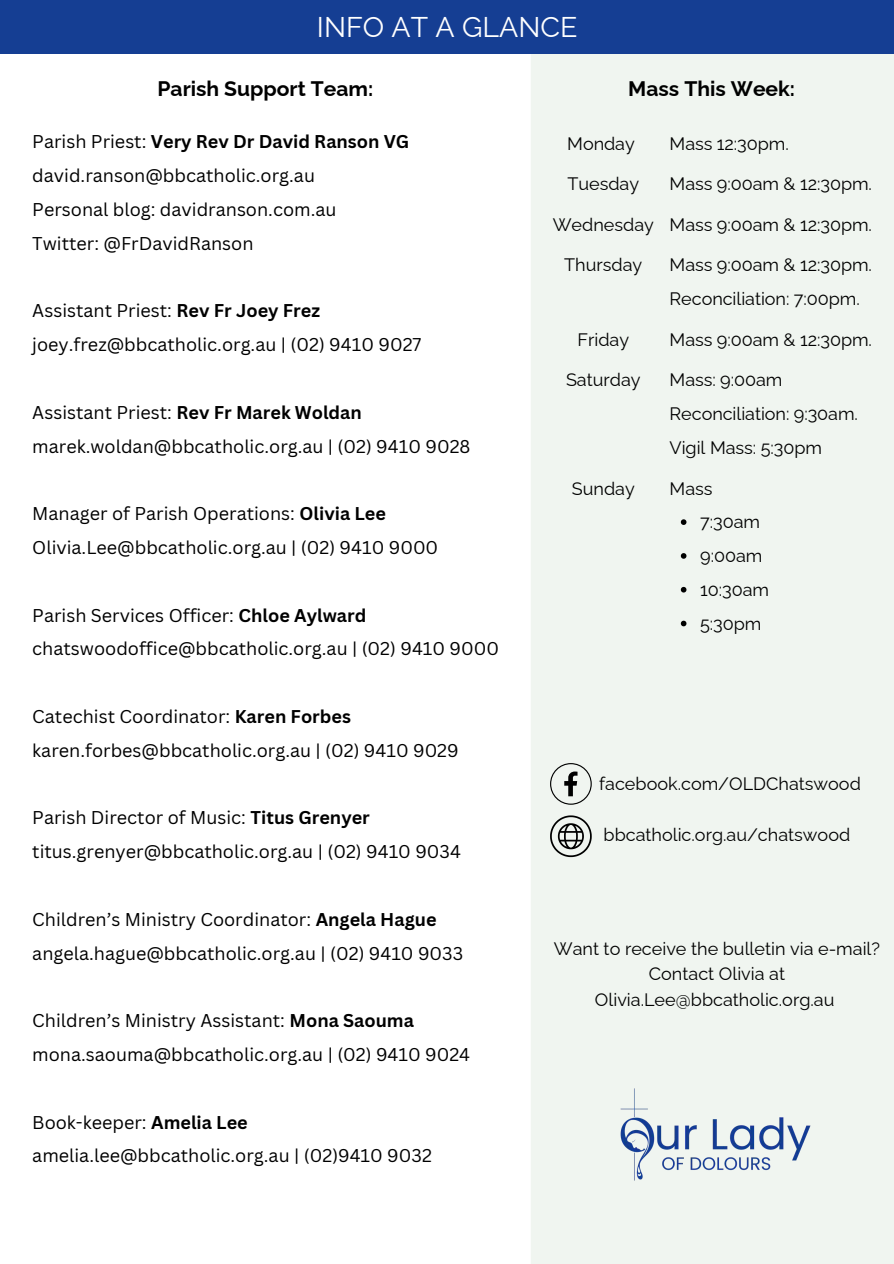
<style>
.page{position:relative;width:894px;height:1264px;background:#fff}
.page>*{position:absolute;margin:0;border:0;box-sizing:border-box;transform-origin:0 0}
.t1{font:28.5px "Raleway";color:#fff}
.t2{font:700 21px "Raleway";color:#000}
.t3{font:18px "Canva Sans";color:#000}
.t4{font:18px/26px "Raleway";color:#000;text-align:center}
.t5{font:700 18px "Canva Sans";color:#000}
.s1{font-weight:400}
.s2{font-weight:700}
</style>
<div class="page">
<div style="left:530px;top:53px;width:363px;height:1210px;background:#f0f5f0"></div>
<div style="left:0;top:0;width:893px;height:53px;background:#153e93"></div>
<svg style="left:680px;top:519px;width:6px;height:6px"></svg>
<svg style="left:680px;top:553px;width:6px;height:5px"></svg>
<svg style="left:680px;top:587px;width:6px;height:5px"></svg>
<svg style="left:680px;top:620px;width:6px;height:6px"></svg>
<div style="left:564px;top:1057px;width:295px;height:174px;background:#f0f5f0"></div>
<svg style="left:550px;top:763px;width:41px;height:41px"></svg>
<svg style="left:550px;top:815px;width:41px;height:42px"></svg>
<p class="t1" style="left:317px;top:10px;width:262px">INFO AT A GLANCE</p>
<p class="t2" style="left:157px;top:76px;width:217px">Parish Support Team:</p>
<p class="t5" style="left:32px;top:129px;width:378px"><span class="s1">Parish Priest:</span> Very Rev Dr David Ranson VG</p>
<p class="t3" style="left:32px;top:163px;width:284px">david.ranson@bbcatholic.org.au</p>
<p class="t3" style="left:32px;top:197px;width:305px">Personal blog: davidranson.com.au</p>
<p class="t3" style="left:32px;top:231px;width:223px">Twitter: @FrDavidRanson</p>
<p class="t3" style="left:32px;top:298px;width:289px">Assistant Priest: <span class="s2">Rev Fr Joey Frez</span></p>
<p class="t3" style="left:32px;top:332px;width:390px">joey.frez@bbcatholic.org.au | (02) 9410 9027</p>
<p class="t3" style="left:32px;top:399px;width:331px">Assistant Priest: <span class="s2">Rev Fr Marek Woldan</span></p>
<p class="t3" style="left:32px;top:433px;width:439px">marek.woldan@bbcatholic.org.au | (02) 9410 9028</p>
<p class="t3" style="left:32px;top:501px;width:355px">Manager of Parish Operations: <span class="s2">Olivia Lee</span></p>
<p class="t3" style="left:32px;top:535px;width:407px">Olivia.Lee@bbcatholic.org.au | (02) 9410 9000</p>
<p class="t3" style="left:32px;top:602px;width:335px">Parish Services Officer: <span class="s2">Chloe Aylward</span></p>
<p class="t3" style="left:32px;top:636px;width:468px">chatswoodoffice@bbcatholic.org.au | (02) 9410 9000</p>
<p class="t3" style="left:32px;top:703px;width:320px">Catechist Coordinator: <span class="s2">Karen Forbes</span></p>
<p class="t3" style="left:32px;top:737px;width:428px">karen.forbes@bbcatholic.org.au | (02) 9410 9029</p>
<p class="t3" style="left:32px;top:805px;width:339px">Parish Director of Music: <span class="s2">Titus Grenyer</span></p>
<p class="t3" style="left:32px;top:839px;width:430px">titus.grenyer@bbcatholic.org.au | (02) 9410 9034</p>
<p class="t3" style="left:32px;top:906px;width:405px">Children’s Ministry Coordinator: <span class="s2">Angela Hague</span></p>
<p class="t3" style="left:32px;top:940px;width:432px">angela.hague@bbcatholic.org.au | (02) 9410 9033</p>
<p class="t3" style="left:32px;top:1007px;width:383px">Children’s Ministry Assistant: <span class="s2">Mona Saouma</span></p>
<p class="t3" style="left:32px;top:1041px;width:439px">mona.saouma@bbcatholic.org.au | (02) 9410 9024</p>
<p class="t3" style="left:32px;top:1109px;width:217px">Book-keeper: <span class="s2">Amelia Lee</span></p>
<p class="t3" style="left:32px;top:1143px;width:401px">amelia.lee@bbcatholic.org.au | (02)9410 9032</p>
<p class="t2" style="left:628px;top:76px;width:168px">Mass This Week:</p>
<p class="t4" style="left:567px;top:130px;width:69px">Monday</p>
<p class="t4" style="left:669px;top:130px;width:121px">Mass 12:30pm.</p>
<p class="t4" style="left:567px;top:171px;width:73px">Tuesday</p>
<p class="t4" style="left:669px;top:171px;width:204px">Mass 9:00am &amp; 12:30pm.</p>
<p class="t4" style="left:552px;top:211px;width:103px">Wednesday</p>
<p class="t4" style="left:669px;top:211px;width:204px">Mass 9:00am &amp; 12:30pm.</p>
<p class="t4" style="left:564px;top:252px;width:80px">Thursday</p>
<p class="t4" style="left:669px;top:252px;width:204px">Mass 9:00am &amp; 12:30pm.</p>
<p class="t4" style="left:669px;top:286px;width:192px">Reconciliation: 7:00pm.</p>
<p class="t4" style="left:577px;top:326px;width:53px">Friday</p>
<p class="t4" style="left:669px;top:326px;width:204px">Mass 9:00am &amp; 12:30pm.</p>
<p class="t4" style="left:566px;top:367px;width:76px">Saturday</p>
<p class="t4" style="left:669px;top:367px;width:114px">Mass: 9:00am</p>
<p class="t4" style="left:669px;top:401px;width:190px">Reconciliation: 9:30am.</p>
<p class="t4" style="left:669px;top:434px;width:154px">Vigil Mass: 5:30pm</p>
<p class="t4" style="left:571px;top:475px;width:64px">Sunday</p>
<p class="t4" style="left:700px;top:509px;width:61px">7:30am</p>
<p class="t4" style="left:700px;top:543px;width:64px">9:00am</p>
<p class="t4" style="left:700px;top:576px;width:70px">10:30am</p>
<p class="t4" style="left:700px;top:610px;width:63px">5:30pm</p>
<p class="t4" style="left:669px;top:475px;width:44px">Mass</p>
<p class="t4" style="left:599px;top:771px;width:263px">facebook.com/OLDChatswood</p>
<p class="t4" style="left:603px;top:821px;width:248px">bbcatholic.org.au/chatswood</p>
<p class="t4" style="left:553px;top:935px;width:328px">Want to receive the bulletin via e-mail?<br>Contact Olivia at<br>Olivia.Lee@bbcatholic.org.au</p>
</div>
